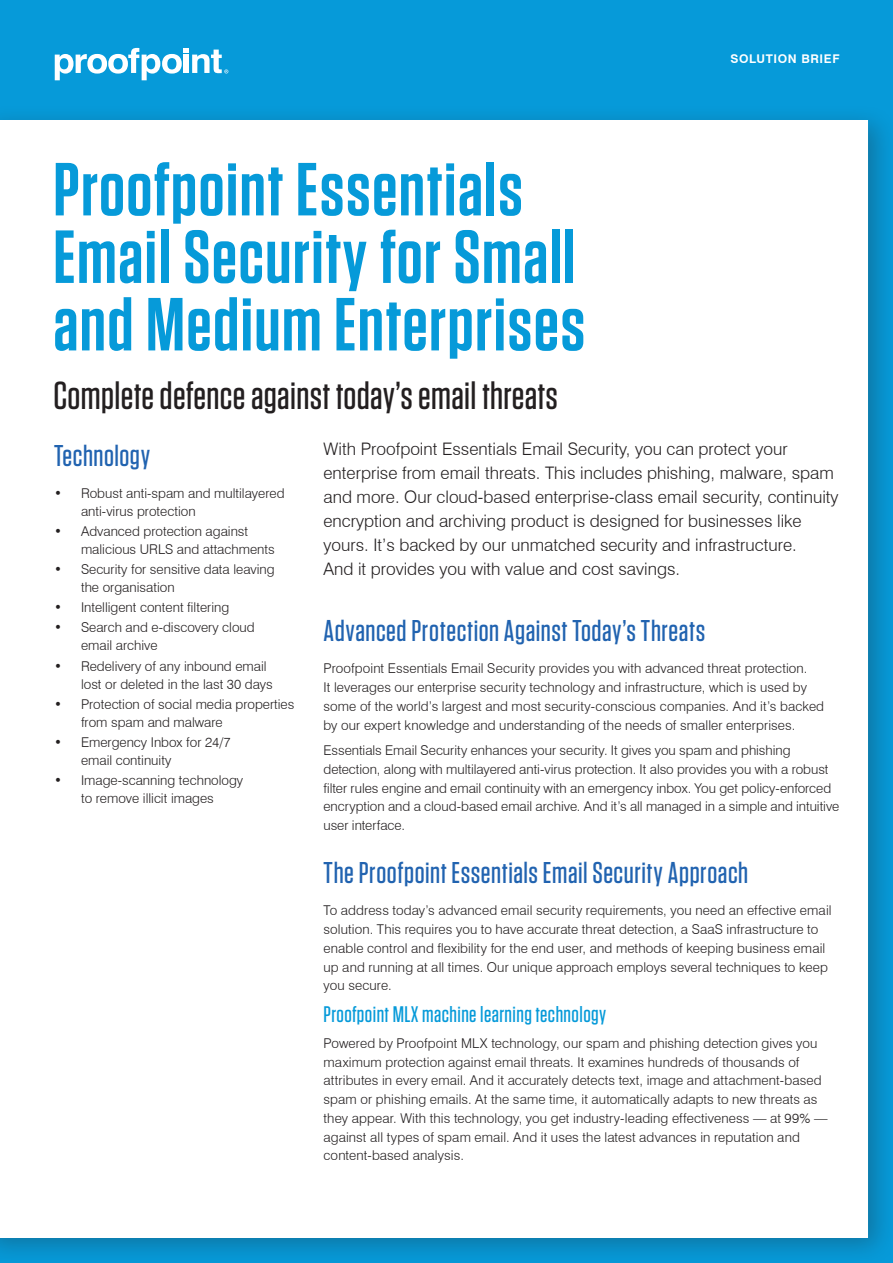
<style>
.page{position:relative;width:893px;height:1263px;background:#fff}
.page>*{position:absolute;margin:0;border:0;box-sizing:border-box;transform-origin:0 0}
.t1{font:600 75px/67.5px "Tungsten";letter-spacing:.02em;color:#069ad9}
.t2{font:500 39px "Tungsten";letter-spacing:.01em;color:#231f20}
.t3{font:500 30px "Tungsten";letter-spacing:.02em;color:#2163b0}
.t4{font:500 22.5px "Tungsten";letter-spacing:.02em;color:#069ad9}
.t5{font:300 17.25px/24px "Swiss 721 BT";color:#231f20}
.t6{font:300 13.5px/18.8px "Swiss 721 BT";letter-spacing:.005em;color:#231f20}
.t7{font:700 12px "Swiss 721 BT";letter-spacing:.05em;color:#fff}
</style>
<div class="page">
<div style="left:0;top:0;width:893px;height:104px;background:#069ad9"></div>
<div style="left:0;top:104px;width:893px;height:1159px;background:#231f20;opacity:.3"></div>
<div style="left:0;top:120px;width:868px;height:1117px;background:#fff"></div>
<svg style="left:55px;top:48px;width:173px;height:32px"></svg>
<p class="t7" style="left:731px;top:52px;width:110px">SOLUTION BRIEF</p>
<h1 class="t1" style="left:53px;top:157px;width:533px">Proofpoint Essentials<br>Email Security for Small and Medium Enterprises</h1>
<h2 class="t2" style="left:53px;top:376px;width:506px">Complete defence against today’s email threats</h2>
<p class="t5" style="left:323px;top:437px;width:517px">With Proofpoint Essentials Email Security, you can protect your enterprise from email threats. This includes phishing, malware, spam and more. Our cloud-based enterprise-class email security, continuity encryption and archiving product is designed for businesses like yours. It’s backed by our unmatched security and infrastructure.<br>And it provides you with value and cost savings.</p>
<h3 class="t3" style="left:54px;top:440px;width:98px">Technology</h3>
<p class="t6" style="left:81px;top:484px;width:205px;line-height:18px;text-indent:-27px">• Robust anti-spam and multilayered anti‑virus protection</p>
<p class="t6" style="left:81px;top:522px;width:195px;line-height:18px;text-indent:-27px">• Advanced protection against malicious URLS and attachments</p>
<p class="t6" style="left:81px;top:560px;width:195px;line-height:18px;text-indent:-27px">• Security for sensitive data leaving the organisation</p>
<p class="t6" style="left:54px;top:598px;width:177px">• Intelligent content filtering</p>
<p class="t6" style="left:81px;top:618px;width:175px;line-height:18px;text-indent:-27px">• Search and e-discovery cloud email archive</p>
<p class="t6" style="left:81px;top:657px;width:193px;line-height:18px;text-indent:-27px">• Redelivery of any inbound email lost or deleted in the last 30 days</p>
<p class="t6" style="left:81px;top:695px;width:215px;line-height:18px;text-indent:-27px">• Protection of social media properties from spam and malware</p>
<p class="t6" style="left:81px;top:733px;width:151px;line-height:18px;text-indent:-27px">• Emergency Inbox for 24/7 email continuity</p>
<p class="t6" style="left:54px;top:771px;width:191px;line-height:18px;text-align:center">• Image-scanning technology to remove illicit images</p>
<h3 class="t3" style="left:323px;top:615px;width:383px">Advanced Protection Against Today’s Threats</h3>
<p class="t6" style="left:323px;top:659px;width:502px">Proofpoint Essentials Email Security provides you with advanced threat protection.<br>It leverages our enterprise security technology and infrastructure, which is used by some of the world’s largest and most security-conscious companies. And it’s backed by our expert knowledge and understanding of the needs of smaller enterprises.</p>
<p class="t6" style="left:323px;top:741px;width:517px">Essentials Email Security enhances your security. It gives you spam and phishing detection, along with multilayered anti-virus protection. It also provides you with a robust filter rules engine and email continuity with an emergency inbox. You get policy-enforced encryption and a cloud-based email archive. And it’s all managed in a simple and intuitive user interface.</p>
<h3 class="t3" style="left:323px;top:857px;width:426px">The Proofpoint Essentials Email Security Approach</h3>
<p class="t6" style="left:323px;top:901px;width:510px">To address today’s advanced email security requirements, you need an effective email solution. This requires you to have accurate threat detection, a SaaS infrastructure to enable control and flexibility for the end user, and methods of keeping business email up and running at all times. Our unique approach employs several techniques to keep you secure.</p>
<h3 class="t4" style="left:323px;top:1003px;width:284px">Proofpoint MLX machine learning technology</h3>
<p class="t6" style="left:323px;top:1033px;width:506px">Powered by Proofpoint MLX technology, our spam and phishing detection gives you maximum protection against email threats. It examines hundreds of thousands of attributes in every email. And it accurately detects text, image and attachment-based spam or phishing emails. At the same time, it automatically adapts to new threats as they appear. With this technology, you get industry-leading effectiveness — at 99% — against all types of spam email. And it uses the latest advances in reputation and content-based analysis.</p>
</div>
